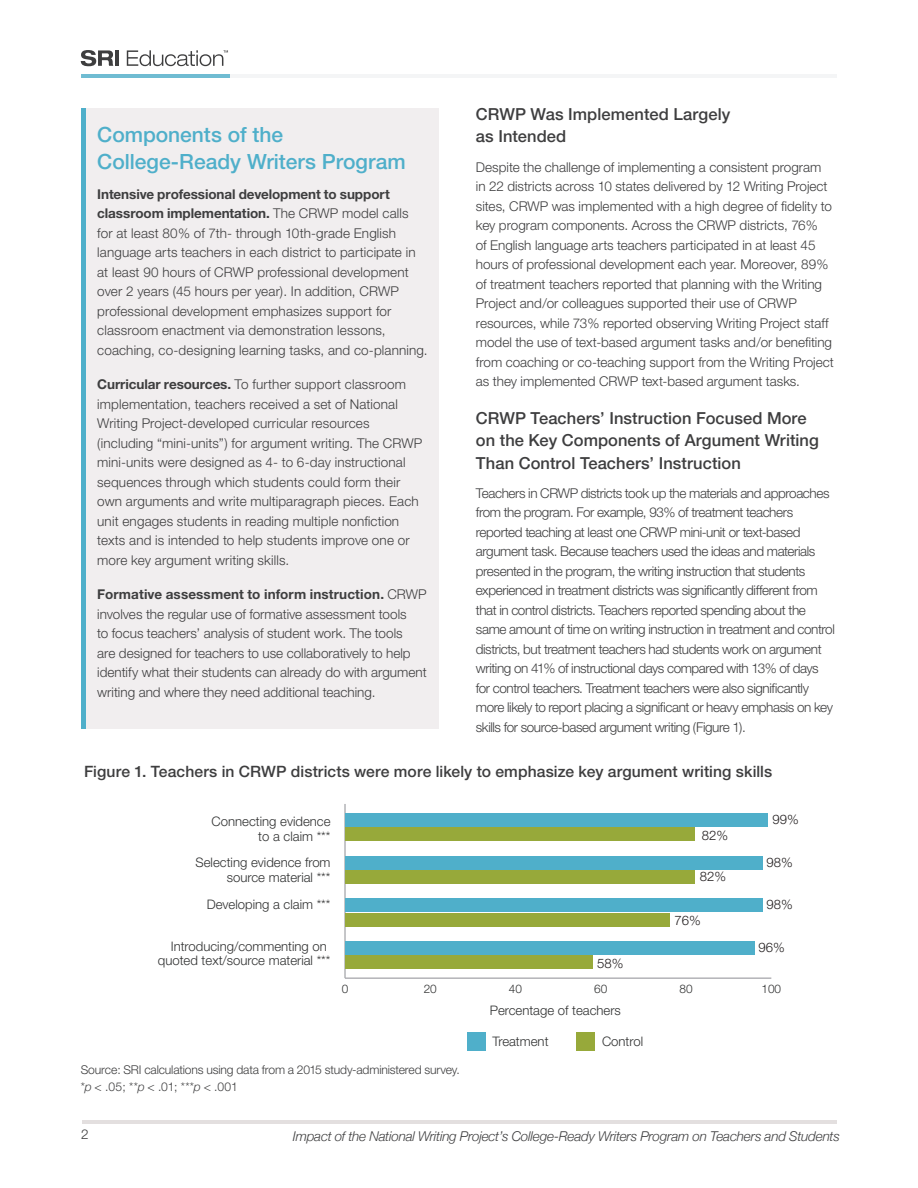
<style>
.page{position:relative;width:918px;height:1188px;background:#fff}
.page>*{position:absolute;margin:0;border:0;box-sizing:border-box;transform-origin:0 0}
.t1{font:500 21px/27px "Helvetica Neue";color:#4fafca}
.t2{font:500 16.5px/22.5px "Helvetica Neue LT";letter-spacing:.005em;color:#3e3e3f}
.t3{font:500 15.6px "Helvetica Neue";letter-spacing:.005em;color:#3e3e3f}
.t4{font:300 13.5px/19.5px "Helvetica Neue";color:#3e3e3f}
.t5{font:300 13.5px/19.5px "Helvetica Neue";letter-spacing:-.03em;color:#3e3e3f}
.t6{font:italic 300 13.5px "Helvetica Neue";letter-spacing:-.015em;color:#3e3e3f}
.t7{font:300 13.2px/14.4px "Helvetica Neue LT Std";color:#313232;text-align:right}
.t8{font:300 13.2px "Helvetica Neue LT Std";color:#231f20}
.t9{font:300 12.15px/17.1px "Helvetica Neue";letter-spacing:-.01em;color:#3e3e3f}
.t10{font:300 11.85px "Helvetica Neue LT Std";color:#313232}
.s1{font-weight:700}
.s2{font-style:italic}
</style>
<div class="page">
<svg style="left:81px;top:50px;width:32px;height:16px"></svg>
<hr style="left:115px;top:50px;width:4px;height:16px;background:#3e3e3f">
<svg style="left:127px;top:50px;width:101px;height:16px"></svg>
<hr style="left:82px;top:1120px;width:755px;height:4px;background:#e3dfdf">
<hr style="left:345px;top:978px;width:426px;height:1px;background:#a8a9ad">
<hr style="left:344px;top:804px;width:2px;height:174px;background:#a8a9ad">
<div style="left:345px;top:956px;width:247px;height:13px;background:#97a93a"></div>
<div style="left:345px;top:941px;width:409px;height:14px;background:#4fafca"></div>
<div style="left:345px;top:913px;width:324px;height:13px;background:#97a93a"></div>
<div style="left:345px;top:899px;width:418px;height:13px;background:#4fafca"></div>
<div style="left:345px;top:870px;width:350px;height:14px;background:#97a93a"></div>
<div style="left:345px;top:856px;width:418px;height:13px;background:#4fafca"></div>
<div style="left:345px;top:827px;width:350px;height:14px;background:#97a93a"></div>
<div style="left:345px;top:813px;width:422px;height:14px;background:#4fafca"></div>
<div style="left:468px;top:1032px;width:18px;height:19px;background:#4fafca"></div>
<div style="left:576px;top:1032px;width:19px;height:19px;background:#97a93a"></div>
<div style="left:81px;top:108px;width:358px;height:621px;background:#f1eeef"></div>
<hr style="left:81px;top:108px;width:4px;height:621px;background:#4fafca">
<hr style="left:82px;top:75px;width:755px;height:3px;background:#f2f3f4">
<hr style="left:81px;top:75px;width:148px;height:3px;background:#4fafca">
<p class="t2" style="left:476px;top:103px;width:256px">CRWP Was Implemented Largely as Intended</p>
<p class="t4" style="left:476px;top:157px;width:359px">Despite the challenge of implementing a consistent program in 22 districts across 10 states delivered by 12 Writing Project sites, CRWP was implemented with a high degree of fidelity to key program components. Across the CRWP districts, 76%<br>of English language arts teachers participated in at least 45 hours of professional development each year. Moreover, 89% of treatment teachers reported that planning with the Writing Project and/or colleagues supported their use of CRWP resources, while 73% reported observing Writing Project staff model the use of text-based argument tasks and/or benefiting from coaching or co-teaching support from the Writing Project as they implemented CRWP text-based argument tasks.</p>
<p class="t2" style="left:476px;top:407px;width:345px">CRWP Teachers’ Instruction Focused More on the Key Components of Argument Writing<br>Than Control Teachers’ Instruction</p>
<p class="t5" style="left:476px;top:483px;width:360px">Teachers in CRWP districts took up the materials and approaches from the program. For example, 93% of treatment teachers reported teaching at least one CRWP mini-unit or text-based argument task. Because teachers used the ideas and materials presented in the program, the writing instruction that students experienced in treatment districts was significantly different from that in control districts. Teachers reported spending about the same amount of time on writing instruction in treatment and control districts, but treatment teachers had students work on argument writing on 41% of instructional days compared with 13% of days for control teachers. Treatment teachers were also significantly more likely to report placing a significant or heavy emphasis on key skills for source-based argument writing (Figure 1).</p>
<p class="t3" style="left:84px;top:762px;width:690px">Figure 1. Teachers in CRWP districts were more likely to emphasize key argument writing skills</p>
<h1 class="t1" style="left:97px;top:121px;width:310px">Components of the<br>College-Ready Writers Program</h1>
<p class="t4" style="left:97px;top:184px;width:332px"><span class="s1">Intensive professional development to support classroom implementation.</span> The CRWP model calls<br>for at least 80% of 7th- through 10th-grade English language arts teachers in each district to participate in at least 90 hours of CRWP professional development over 2 years (45 hours per year). In addition, CRWP professional development emphasizes support for classroom enactment via demonstration lessons, coaching, co-designing learning tasks, and co-planning.</p>
<p class="t4" style="left:97px;top:374px;width:327px"><span class="s1">Curricular resources.</span> To further support classroom implementation, teachers received a set of National Writing Project-developed curricular resources (including “mini-units”) for argument writing. The CRWP mini-units were designed as 4- to 6-day instructional sequences through which students could form their own arguments and write multiparagraph pieces. Each unit engages students in reading multiple nonfiction texts and is intended to help students improve one or more key argument writing skills.</p>
<p class="t4" style="left:97px;top:584px;width:331px"><span class="s1">Formative assessment to inform instruction.</span> CRWP involves the regular use of formative assessment tools<br>to focus teachers’ analysis of student work. The tools<br>are designed for teachers to use collaboratively to help identify what their students can already do with argument writing and where they need additional teaching.</p>
<p class="t7" style="left:212px;top:814px;width:120px">Connecting evidence to a claim ***</p>
<p class="t8" style="left:702px;top:828px;width:28px">82%</p>
<p class="t8" style="left:773px;top:811px;width:28px">99%</p>
<p class="t7" style="left:196px;top:855px;width:137px">Selecting evidence from source material ***</p>
<p class="t7" style="left:207px;top:897px;width:125px">Developing a claim ***</p>
<p class="t8" style="left:700px;top:869px;width:28px">82%</p>
<p class="t8" style="left:767px;top:855px;width:28px">98%</p>
<p class="t8" style="left:767px;top:896px;width:28px">98%</p>
<p class="t8" style="left:675px;top:912px;width:28px">76%</p>
<p class="t7" style="left:158px;top:938px;width:174px">Introducing/commenting on quoted text/source material ***</p>
<p class="t8" style="left:597px;top:955px;width:28px">58%</p>
<p class="t8" style="left:759px;top:939px;width:28px">96%</p>
<p class="t10" style="left:342px;top:982px;width:8px">0</p>
<p class="t10" style="left:424px;top:982px;width:15px">20</p>
<p class="t10" style="left:509px;top:982px;width:15px">40</p>
<p class="t10" style="left:594px;top:982px;width:15px">60</p>
<p class="t10" style="left:680px;top:982px;width:15px">80</p>
<p class="t10" style="left:761px;top:982px;width:21px">100</p>
<p class="t7" style="left:490px;top:1002px;width:133px">Percentage of teachers</p>
<p class="t7" style="left:492px;top:1034px;width:58px">Treatment</p>
<p class="t7" style="left:602px;top:1034px;width:43px">Control</p>
<p class="t9" style="left:81px;top:1060px;width:381px">Source: SRI calculations using data from a 2015 study-administered survey. *<span class="s2">p</span> &lt; .05; **<span class="s2">p</span> &lt; .01; ***<span class="s2">p</span> &lt; .001</p>
<p class="t4" style="left:81px;top:1124px;width:9px">2</p>
<p class="t6" style="left:293px;top:1128px;width:548px">Impact of the National Writing Project’s College-Ready Writers Program on Teachers and Students</p>
</div>
